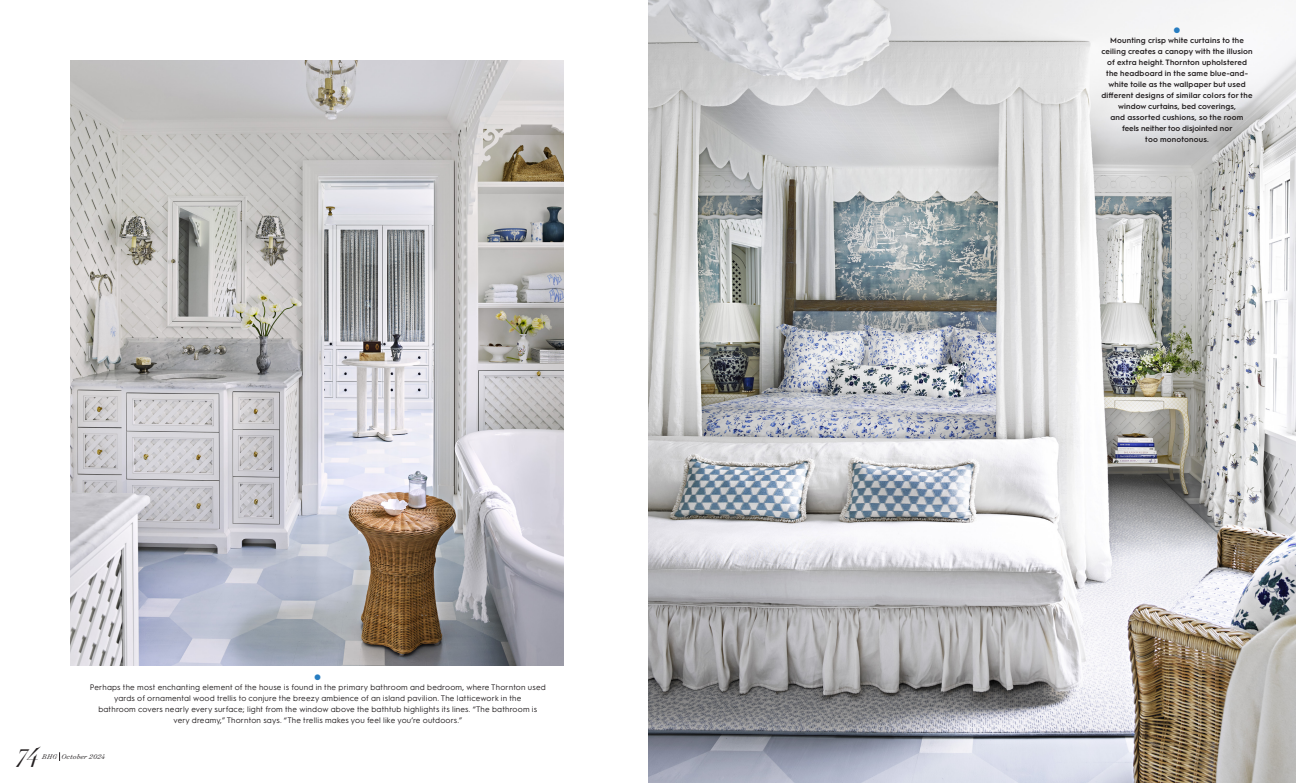
<style>
.page{position:relative;width:1296px;height:783px;background:#fff}
.page>*{position:absolute;margin:0;border:0;box-sizing:border-box;transform-origin:0 0}
.t1{font:italic 300 25px "HTF Didot L24";color:#231f20}
.Body_-_NoIndent{font:8px/11px "Hurme Geometric Sans 1 A";letter-spacing:.02em;color:#231f20;text-align:center}
.Body_-_NoIndent-2{font:8px "Zapf Dingbats ITC";color:#277dc1}
.Body_-_NoIndent-3{font:600 7.8px/11px "Hurme Geometric Sans 1 A";letter-spacing:.02em;color:#231f20;text-align:center}
.t2{font:italic 300 7.8px "Surveyor Text";letter-spacing:.015em;color:#231f20}
</style>
<div class="page">
<img style="left:648px;top:0;width:648px;height:783px">
<img style="left:71px;top:60px;width:493px;height:605px">
<p class="Body_-_NoIndent-2" style="left:315px;top:673px;width:8px">●</p>
<p class="Body_-_NoIndent" style="left:90px;top:681px;width:458px">Perhaps the most enchanting element of the house is found in the primary bathroom and bedroom, where Thornton used yards of ornamental wood trellis to conjure the breezy ambience of an island pavilion. The latticework in the<br>bathroom covers nearly every surface; light from the window above the bathtub highlights its lines. “The bathroom is very dreamy,” Thornton says. “The trellis makes you feel like you’re outdoors.”</p>
<p class="t1" style="left:18px;top:733px;width:23px">74</p>
<p class="t2" style="left:42px;top:751px;width:65px">BHG October 2024</p>
<p class="Body_-_NoIndent-2" style="left:1174px;top:26px;width:8px">●</p>
<p class="Body_-_NoIndent-3" style="left:1101px;top:34px;width:153px">Mounting crisp white curtains to the ceiling creates a canopy with the illusion of extra height. Thornton upholstered the headboard in the same blue-and&shy;white toile as the wallpaper but used different designs of similar colors for the window curtains, bed coverings,<br>and assorted cushions, so the room feels neither too disjointed nor<br>too monotonous.</p>
</div>
